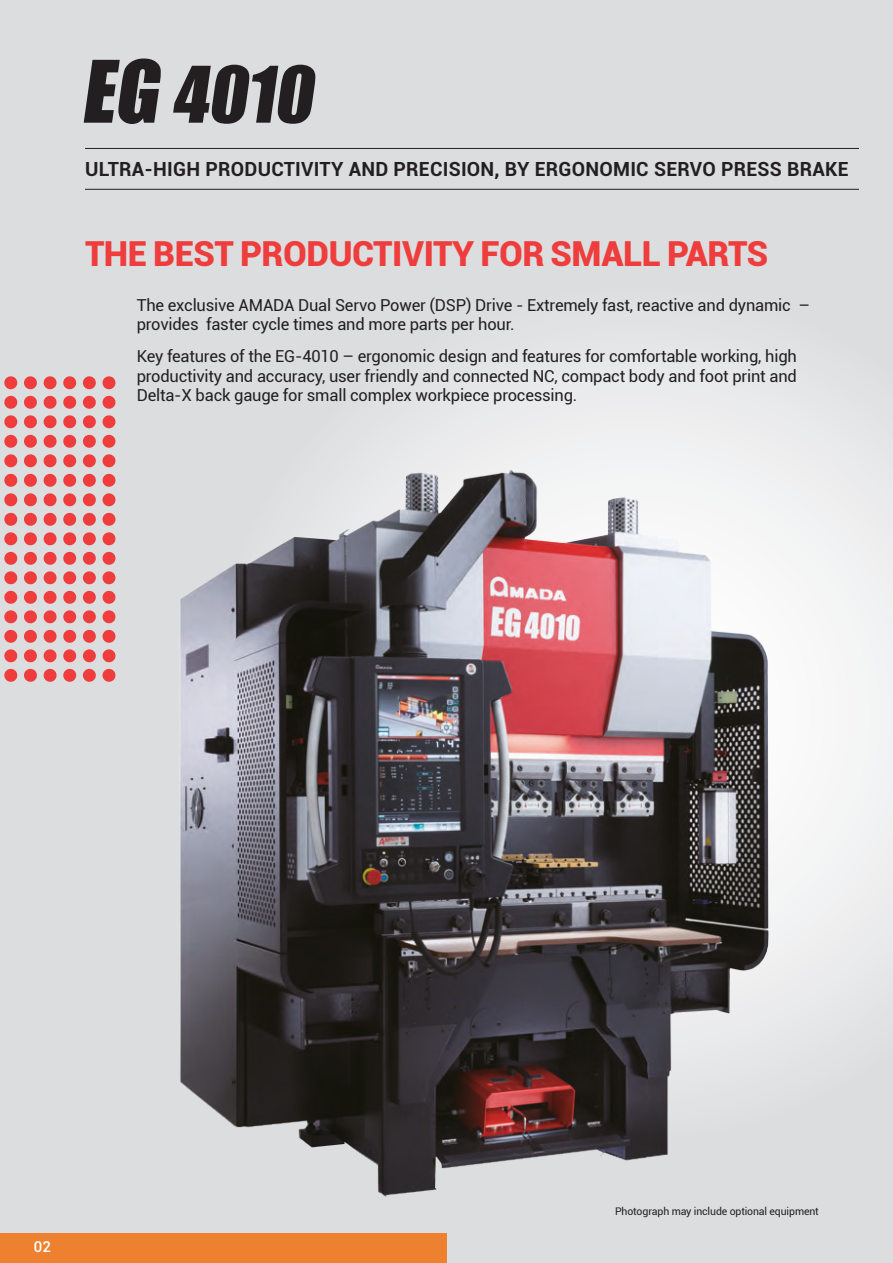
<style>
.page{position:relative;width:893px;height:1263px;background:#dcdddf}
.page>*{position:absolute;margin:0;border:0;box-sizing:border-box;transform-origin:0 0}
.t1{font:72px "Impact";color:#231f20}
.t2{font:900 34.5px "Roboto";letter-spacing:-.015em;color:#ee3d3c}
.t3{font:700 19.5px "Roboto";letter-spacing:.015em;color:#231f20}
.t4{font:16.5px/19.5px "Roboto";letter-spacing:-.01em;color:#231f20}
.t5{font:500 15px "Roboto";color:#fff}
.t6{font:10.5px "Roboto";letter-spacing:-.01em;color:#231f20}
.s1{font-size:79.5px}
</style>
<div class="page">
<svg style="left:438px;top:359px;width:455px;height:635px"></svg>
<svg style="left:4px;top:669px;width:111px;height:13px"></svg>
<svg style="left:4px;top:649px;width:111px;height:13px"></svg>
<svg style="left:4px;top:630px;width:111px;height:13px"></svg>
<svg style="left:4px;top:610px;width:111px;height:13px"></svg>
<svg style="left:4px;top:591px;width:111px;height:13px"></svg>
<svg style="left:4px;top:571px;width:111px;height:13px"></svg>
<svg style="left:4px;top:552px;width:111px;height:13px"></svg>
<svg style="left:4px;top:532px;width:111px;height:13px"></svg>
<svg style="left:4px;top:513px;width:111px;height:13px"></svg>
<svg style="left:4px;top:493px;width:111px;height:13px"></svg>
<svg style="left:4px;top:474px;width:111px;height:13px"></svg>
<svg style="left:4px;top:454px;width:111px;height:13px"></svg>
<svg style="left:4px;top:435px;width:111px;height:13px"></svg>
<svg style="left:4px;top:415px;width:111px;height:13px"></svg>
<svg style="left:4px;top:396px;width:111px;height:13px"></svg>
<svg style="left:4px;top:376px;width:111px;height:13px"></svg>
<div style="left:0;top:1233px;width:446px;height:30px;background:#ee8130"></div>
<hr style="left:85px;top:148px;width:774px;height:1px;background:#231f20">
<hr style="left:85px;top:189px;width:774px;height:1px;background:#231f20">
<img style="left:180px;top:419px;width:671px;height:844px">
<p class="t1" style="left:80px;top:39px;width:248px"><span class="s1">EG</span> 4010</p>
<p class="t3" style="left:85px;top:156px;width:765px">ULTRA-HIGH PRODUCTIVITY AND PRECISION, BY ERGONOMIC SERVO PRESS BRAKE</p>
<p class="t2" style="left:85px;top:229px;width:685px">THE BEST PRODUCTIVITY FOR SMALL PARTS</p>
<p class="t4" style="left:137px;top:294px;width:675px">The exclusive AMADA Dual Servo Power (DSP) Drive - Extremely fast, reactive and dynamic – provides faster cycle times and more parts per hour.</p>
<p class="t4" style="left:137px;top:346px;width:662px;text-align:justify">Key features of the EG-4010 – ergonomic design and features for comfortable working, high productivity and accuracy, user friendly and connected NC, compact body and foot print and Delta-X back gauge for small complex workpiece processing.</p>
<p class="t5" style="left:34px;top:1236px;width:19px">02</p>
<p class="t6" style="left:615px;top:1204px;width:205px">Photograph may include optional equipment</p>
</div>
